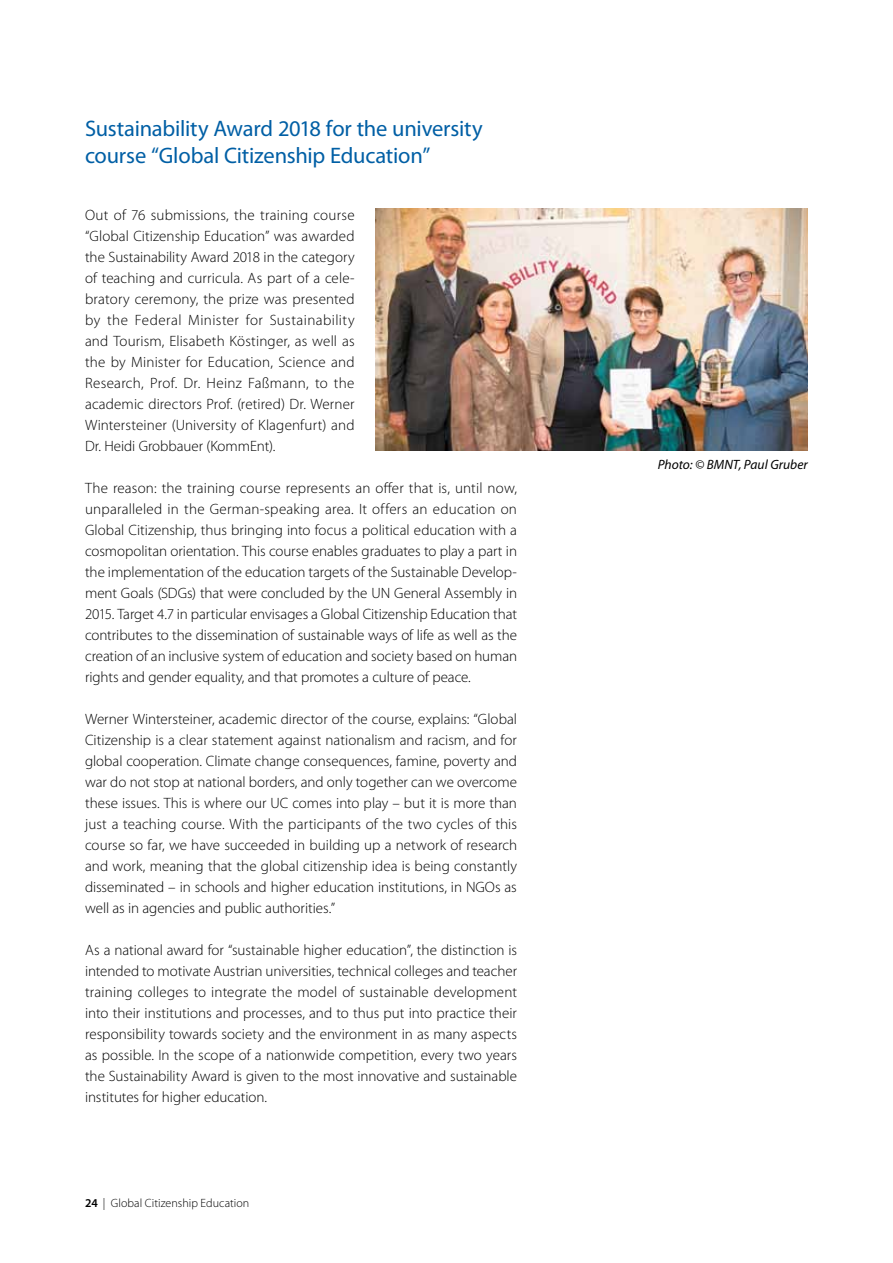
<style>
.page{position:relative;width:893px;height:1263px;background:#fff}
.page>*{position:absolute;margin:0;border:0;box-sizing:border-box;transform-origin:0 0}
.t1{font:22.5px/27px "Myriad Pro";letter-spacing:-.01em;color:#005fa5}
.t2{font:300 15px/21px "Myriad Pro";color:#000;text-align:justify}
.t3{font:italic 13.5px "Myriad Pro";letter-spacing:.005em;color:#000}
.t4{font:300 12px "Myriad Pro";letter-spacing:.005em;color:#000}
.s1{font-weight:600}
</style>
<div class="page">
<img style="left:376px;top:208px;width:432px;height:243px">
<h1 class="t1" style="left:85px;top:114px;width:399px">Sustainability Award 2018 for the university course “Global Citizenship Education”</h1>
<p class="t2" style="left:85px;top:204px;width:271px">Out of 76 submissions, the training course “Global Citizenship Education” was awarded the Sustainability Award 2018 in the category of teaching and curricula. As part of a cele&shy;bratory ceremony, the prize was presented by the Federal Minister for Sustainability and Tourism, Elisabeth Köstinger, as well as the by Minister for Education, Science and Research, Prof. Dr. Heinz Faßmann, to the academic directors Prof. (retired) Dr. Werner Wintersteiner (University of Klagenfurt) and Dr. Heidi Grobbauer (KommEnt).</p>
<p class="t2" style="left:85px;top:477px;width:434px">The reason: the training course represents an offer that is, until now, unparalleled in the German-speaking area. It offers an education on Global Citizenship, thus bringing into focus a political education with a cosmopolitan orientation. This course enables graduates to play a part in the implementation of the education targets of the Sustainable Develop&shy;ment Goals (SDGs) that were concluded by the UN General Assembly in 2015. Target 4.7 in particular envisages a Global Citizenship Education that contributes to the dissemination of sustainable ways of life as well as the creation of an inclusive system of education and society based on human rights and gender equality, and that promotes a culture of peace.</p>
<p class="t2" style="left:85px;top:708px;width:433px">Werner Wintersteiner, academic director of the course, explains: “Global Citizenship is a clear statement against nationalism and racism, and for global cooperation. Climate change consequences, famine, poverty and war do not stop at national borders, and only together can we overcome these issues. This is where our UC comes into play – but it is more than just a teaching course. With the participants of the two cycles of this course so far, we have succeeded in building up a network of research and work, meaning that the global citizenship idea is being constantly disseminated – in schools and higher education institutions, in NGOs as well as in agencies and public authorities.”</p>
<p class="t2" style="left:85px;top:939px;width:434px">As a national award for “sustainable higher education”, the distinction is intended to motivate Austrian universities, technical colleges and teacher training colleges to integrate the model of sustainable development into their institutions and processes, and to thus put into practice their responsibility towards society and the environment in as many aspects as possible. In the scope of a nationwide competition, every two years the Sustainability Award is given to the most innovative and sustainable institutes for higher education.</p>
<p class="t4" style="left:85px;top:1196px;width:166px"><span class="s1">24</span> | Global Citizenship Education</p>
<p class="t3" style="left:658px;top:456px;width:152px">Photo: © BMNT, Paul Gruber</p>
</div>
